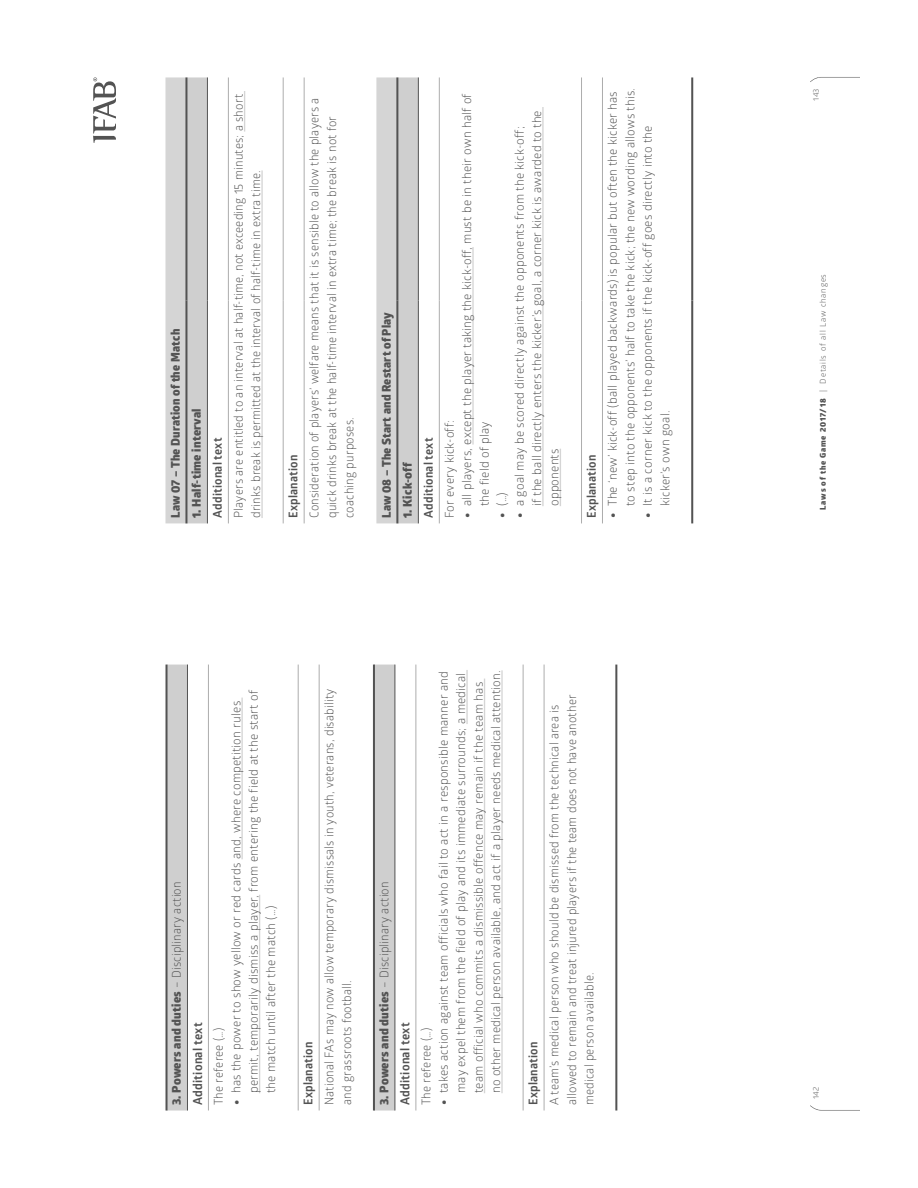
<style>
.page{position:relative;width:918px;height:1188px;background:#fff}
.page>*{position:absolute;margin:0;border:0;box-sizing:border-box;transform-origin:0 0}
.t1{font:700 12.45px "Glober";letter-spacing:.02em;color:#535353}
.t2{font:12.15px/17.5px "Glober";letter-spacing:.02em;color:#535353}
.t3{font:800 12.15px "Glober";letter-spacing:.02em;color:#535353}
.t4{font:700 12.15px "Glober";letter-spacing:.02em;color:#535353}
.t5{font:8.1px "Glober";letter-spacing:.1em;color:#535353}
.s1{font-family:"Cambria";font-weight:700}
.s2{font-weight:800}
</style>
<div class="page">
<svg style="left:810px;top:1105px;width:49px;height:6px"></svg>
<svg style="left:168px;top:665px;width:227px;height:446px"></svg>
<hr style="left:208px;top:665px;width:1px;height:446px;background:#adadad">
<hr style="left:298px;top:665px;width:1px;height:446px;background:#adadad">
<hr style="left:319px;top:665px;width:1px;height:446px;background:#adadad">
<hr style="left:416px;top:665px;width:1px;height:446px;background:#adadad">
<hr style="left:523px;top:665px;width:1px;height:446px;background:#adadad">
<hr style="left:544px;top:665px;width:1px;height:446px;background:#adadad">
<hr style="left:187px;top:665px;width:1px;height:446px;background:#535353">
<hr style="left:395px;top:665px;width:1px;height:446px;background:#535353">
<hr style="left:166px;top:665px;width:2px;height:446px;background:#535353">
<hr style="left:373px;top:665px;width:2px;height:446px;background:#535353">
<hr style="left:615px;top:665px;width:2px;height:446px;background:#535353">
<hr style="left:241px;top:698px;width:2px;height:161px;background:#d5d5d5">
<hr style="left:259px;top:895px;width:1px;height:198px;background:#d5d5d5">
<hr style="left:466px;top:670px;width:2px;height:54px;background:#d5d5d5">
<hr style="left:484px;top:679px;width:1px;height:414px;background:#d5d5d5">
<hr style="left:501px;top:670px;width:2px;height:423px;background:#d5d5d5">
<svg style="left:810px;top:77px;width:49px;height:5px"></svg>
<svg style="left:93px;top:77px;width:23px;height:66px"></svg>
<div style="left:166px;top:77px;width:19px;height:446px;background:#d5d5d5"></div>
<svg style="left:187px;top:77px;width:231px;height:446px"></svg>
<hr style="left:228px;top:300px;width:1px;height:223px;background:#adadad">
<hr style="left:228px;top:77px;width:1px;height:223px;background:#adadad">
<hr style="left:283px;top:300px;width:1px;height:223px;background:#adadad">
<hr style="left:283px;top:77px;width:1px;height:223px;background:#adadad">
<hr style="left:304px;top:300px;width:1px;height:223px;background:#adadad">
<hr style="left:304px;top:77px;width:1px;height:223px;background:#adadad">
<hr style="left:439px;top:300px;width:1px;height:223px;background:#adadad">
<hr style="left:439px;top:77px;width:1px;height:223px;background:#adadad">
<hr style="left:581px;top:300px;width:1px;height:223px;background:#adadad">
<hr style="left:581px;top:77px;width:1px;height:223px;background:#adadad">
<hr style="left:602px;top:300px;width:1px;height:223px;background:#adadad">
<hr style="left:602px;top:77px;width:1px;height:223px;background:#adadad">
<hr style="left:207px;top:300px;width:1px;height:223px;background:#535353">
<hr style="left:207px;top:77px;width:1px;height:223px;background:#535353">
<hr style="left:418px;top:300px;width:1px;height:223px;background:#535353">
<hr style="left:418px;top:77px;width:1px;height:223px;background:#535353">
<hr style="left:185px;top:300px;width:2px;height:223px;background:#535353">
<hr style="left:185px;top:77px;width:2px;height:223px;background:#535353">
<hr style="left:396px;top:300px;width:2px;height:223px;background:#535353">
<hr style="left:396px;top:77px;width:2px;height:223px;background:#535353">
<hr style="left:691px;top:300px;width:2px;height:223px;background:#535353">
<hr style="left:691px;top:77px;width:2px;height:223px;background:#535353">
<hr style="left:244px;top:91px;width:1px;height:41px;background:#d5d5d5">
<hr style="left:261px;top:170px;width:2px;height:348px;background:#d5d5d5">
<hr style="left:472px;top:247px;width:2px;height:198px;background:#d5d5d5">
<hr style="left:542px;top:107px;width:2px;height:399px;background:#d5d5d5">
<hr style="left:560px;top:449px;width:1px;height:57px;background:#d5d5d5">
<p class="t3" style="left:171px;top:518px;width:191px;rotate:-90deg">Law 07 – The Duration of the Match</p>
<p class="t3" style="left:192px;top:518px;width:111px;rotate:-90deg">1. Half-time interval</p>
<p class="t4" style="left:211px;top:518px;width:82px;rotate:-90deg">Additional text</p>
<p class="t2" style="left:231px;top:518px;width:425px;rotate:-90deg">Players are entitled to an interval at half-time, not exceeding 15 minutes; a short drinks break is permitted at the interval of half-time in extra time.</p>
<p class="t4" style="left:286px;top:518px;width:65px;rotate:-90deg">Explanation</p>
<p class="t2" style="left:307px;top:518px;width:422px;rotate:-90deg">Consideration of players’ welfare means that it is sensible to allow the players a quick drinks break at the half-time interval in extra time; the break is not for coaching purposes.</p>
<p class="t3" style="left:382px;top:518px;width:207px;rotate:-90deg">Law 08 – The Start and Restart of Play</p>
<p class="t3" style="left:403px;top:518px;width:57px;rotate:-90deg">1. Kick-off</p>
<p class="t4" style="left:422px;top:518px;width:82px;rotate:-90deg">Additional text</p>
<p class="t2" style="left:460px;top:506px;width:414px;text-indent:-12px;rotate:-90deg"><span class="s1">•</span> all players, except the player taking the kick-off, must be in their own half of the field of play</p>
<p class="t2" style="left:512px;top:506px;width:397px;text-indent:-12px;rotate:-90deg"><span class="s1">•</span> a goal may be scored directly against the opponents from the kick-off;<br>if the ball directly enters the kicker’s goal, a corner kick is awarded to the opponents</p>
<p class="t2" style="left:442px;top:518px;width:99px;rotate:-90deg">For every kick-off:</p>
<p class="t2" style="left:495px;top:518px;width:27px;rotate:-90deg"><span class="s1">•</span> (…)</p>
<p class="t4" style="left:585px;top:518px;width:65px;rotate:-90deg">Explanation</p>
<p class="t2" style="left:605px;top:518px;width:432px;text-align:right;rotate:-90deg"><span class="s1">•</span> The ‘new’ kick-off (ball played backwards) is popular but often the kicker has to step into the opponents’ half to take the kick; the new wording allows this.</p>
<p class="t2" style="left:640px;top:506px;width:382px;text-indent:-12px;rotate:-90deg"><span class="s1">•</span> It is a corner kick to the opponents if the kick-off goes directly into the kicker’s own goal.</p>
<p class="t2" style="left:169px;top:1105px;width:225px;rotate:-90deg"><span class="s2">3. Powers and duties</span> – Disciplinary action</p>
<p class="t2" style="left:229px;top:1093px;width:405px;text-indent:-12px;rotate:-90deg"><span class="s1">•</span> has the power to show yellow or red cards and, where competition rules permit, temporarily dismiss a player, from entering the field at the start of the match until after the match (…)</p>
<p class="t1" style="left:191px;top:1105px;width:84px;rotate:-90deg">Additional text</p>
<p class="t2" style="left:211px;top:1105px;width:79px;rotate:-90deg">The referee (…)</p>
<p class="t4" style="left:301px;top:1105px;width:65px;rotate:-90deg">Explanation</p>
<p class="t2" style="left:322px;top:1105px;width:418px;rotate:-90deg">National FAs may now allow temporary dismissals in youth, veterans, disability and grassroots football.</p>
<p class="t2" style="left:377px;top:1105px;width:225px;rotate:-90deg"><span class="s2">3. Powers and duties</span> – Disciplinary action</p>
<p class="t2" style="left:436px;top:1093px;width:424px;text-indent:-12px;rotate:-90deg"><span class="s1">•</span> takes action against team officials who fail to act in a responsible manner and may expel them from the field of play and its immediate surrounds; a medical team official who commits a dismissible offence may remain if the team has no other medical person available, and act if a player needs medical attention.</p>
<p class="t1" style="left:398px;top:1105px;width:84px;rotate:-90deg">Additional text</p>
<p class="t2" style="left:419px;top:1105px;width:79px;rotate:-90deg">The referee (…)</p>
<p class="t4" style="left:526px;top:1105px;width:65px;rotate:-90deg">Explanation</p>
<p class="t2" style="left:547px;top:1105px;width:412px;rotate:-90deg">A team’s medical person who should be dismissed from the technical area is allowed to remain and treat injured players if the team does not have another medical person available.</p>
<p class="t5" style="left:813px;top:101px;width:14px;rotate:-90deg">143</p>
<p class="t5" style="left:820px;top:510px;width:237px;rotate:-90deg"><span class="s2">Laws of the Game 2017/18</span> | Details of all Law changes</p>
<p class="t5" style="left:813px;top:1099px;width:14px;rotate:-90deg">142</p>
</div>
